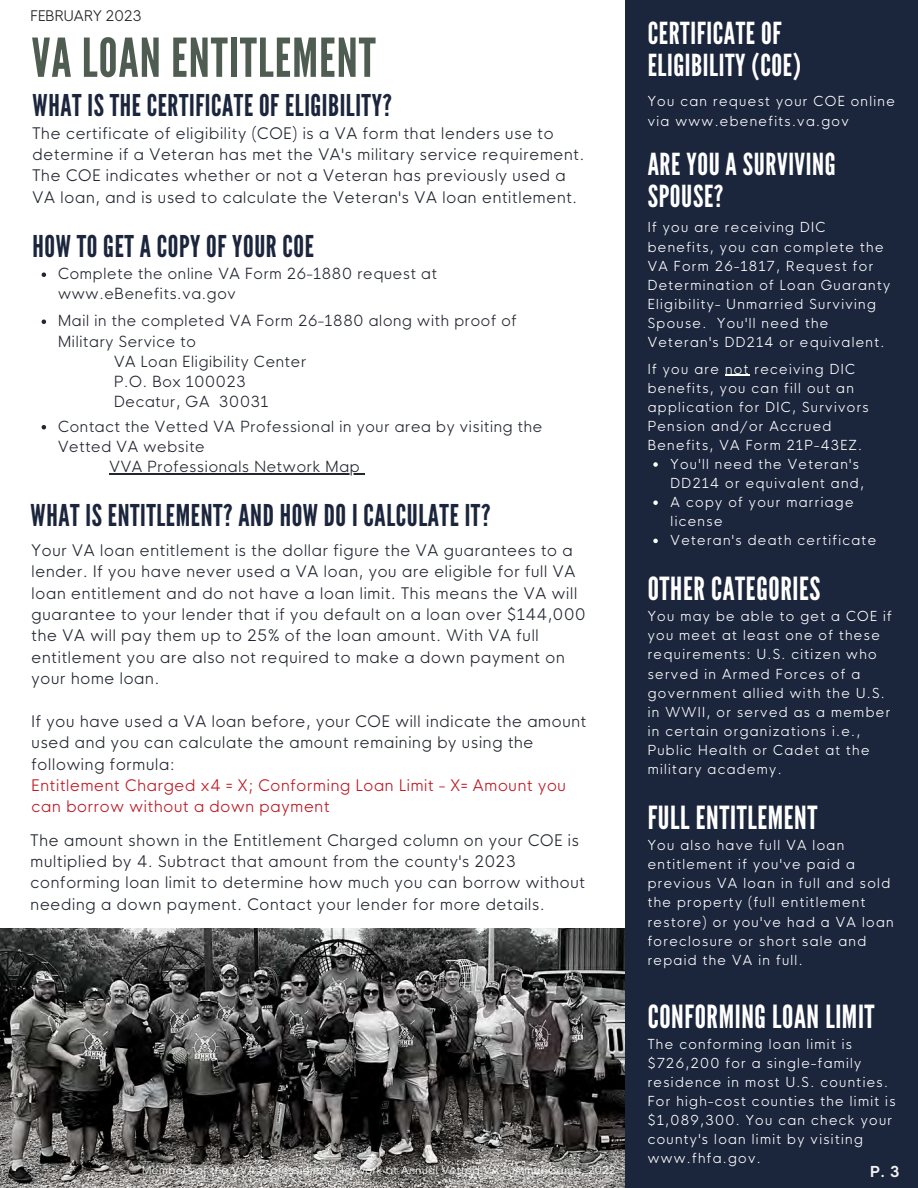
<style>
.page{position:relative;width:918px;height:1188px;background:#fff}
.page>*{position:absolute;margin:0;border:0;box-sizing:border-box;transform-origin:0 0}
.t1{font:53.4px "League Gothic";letter-spacing:.02em;color:#4e5c51}
.t2{font:31.8px "League Gothic";letter-spacing:.02em;color:#fff}
.t3{font:30.3px/31.5px "League Gothic";letter-spacing:.02em;color:#fff}
.t4{font:30px "League Gothic";letter-spacing:.02em;color:#1b253c}
.t5{font:300 15.6px/21.3px "HK Nova";letter-spacing:.05em;color:#222630}
.t6{font:300 15.6px/21.3px "HK Nova";letter-spacing:.05em;color:#bc1823}
.t7{font:300 15px/20.2px "HK Nova";letter-spacing:.05em;color:#222630}
.t8{font:700 14.7px "HK Nova";color:#f2f2f2}
.t9{font:300 14.25px "HK Nova";letter-spacing:.01em;color:#222}
.t10{font:300 13.5px/19px "HK Nova";letter-spacing:.1em;color:#fff}
.t11{font:300 10.65px "HK Nova";letter-spacing:.05em;color:#fff}
</style>
<div class="page">
<svg style="left:0;top:928px;width:626px;height:260px;background:#535252"></svg>
<div style="left:626px;top:0;width:292px;height:1188px;background:#1b253c"></div>
<svg style="left:42px;top:272px;width:4px;height:5px"></svg>
<svg style="left:42px;top:320px;width:4px;height:4px"></svg>
<svg style="left:42px;top:425px;width:4px;height:4px"></svg>
<hr style="left:110px;top:473px;width:251px;height:1px;background:#222630">
<svg style="left:653px;top:462px;width:5px;height:5px"></svg>
<svg style="left:653px;top:500px;width:5px;height:5px"></svg>
<svg style="left:653px;top:539px;width:5px;height:4px"></svg>
<svg style="left:725px;top:375px;width:25px;height:1px"></svg>
<p class="t9" style="left:31px;top:7px;width:113px">FEBRUARY 2023</p>
<h1 class="t1" style="left:32px;top:27px;width:346px">VA LOAN ENTITLEMENT</h1>
<h3 class="t4" style="left:33px;top:88px;width:361px">WHAT IS THE CERTIFICATE OF ELIGIBILITY?</h3>
<p class="t5" style="left:33px;top:122px;width:553px">The certificate of eligibility (COE) is a VA form that lenders use to determine if a Veteran has met the VA's military service requirement.<br>The COE indicates whether or not a Veteran has previously used a VA loan, and is used to calculate the Veteran's VA loan entitlement.</p>
<h3 class="t4" style="left:33px;top:229px;width:283px">HOW TO GET A COPY OF YOUR COE</h3>
<p class="t7" style="left:58px;top:263px;width:380px">Complete the online VA Form 26-1880 request at www.eBenefits.va.gov</p>
<p class="t7" style="left:58px;top:311px;width:460px">Mail in the completed VA Form 26-1880 along with proof of</p>
<p class="t7" style="left:58px;top:331px;width:139px">Military Service to</p>
<p class="t7" style="left:114px;top:351px;width:194px">VA Loan Eligibility Center</p>
<p class="t7" style="left:114px;top:371px;width:133px">P.O. Box 100023</p>
<p class="t7" style="left:114px;top:392px;width:156px">Decatur, GA 30031</p>
<p class="t7" style="left:58px;top:416px;width:486px">Contact the Vetted VA Professional in your area by visiting the</p>
<p class="t7" style="left:58px;top:436px;width:148px">Vetted VA website</p>
<p class="t7" style="left:110px;top:456px;width:252px">VVA Professionals Network Map</p>
<h3 class="t4" style="left:31px;top:498px;width:461px">WHAT IS ENTITLEMENT? AND HOW DO I CALCULATE IT?</h3>
<p class="t5" style="left:32px;top:539px;width:555px">Your VA loan entitlement is the dollar figure the VA guarantees to a lender. If you have never used a VA loan, you are eligible for full VA loan entitlement and do not have a loan limit. This means the VA will guarantee to your lender that if you default on a loan over $144,000 the VA will pay them up to 25% of the loan amount. With VA full entitlement you are also not required to make a down payment on your home loan.</p>
<p class="t5" style="left:32px;top:710px;width:556px">If you have used a VA loan before, your COE will indicate the amount used and you can calculate the amount remaining by using the following formula:</p>
<p class="t6" style="left:32px;top:775px;width:536px">Entitlement Charged x4 = X; Conforming Loan Limit - X= Amount you can borrow without a down payment</p>
<p class="t5" style="left:31px;top:829px;width:556px">The amount shown in the Entitlement Charged column on your COE is multiplied by 4. Subtract that amount from the county's 2023 conforming loan limit to determine how much you can borrow without needing a down payment. Contact your lender for more details.</p>
<p class="t11" style="left:142px;top:1163px;width:475px">Members of the VVA Professionals Network at Annual Vetted VA Summer Camp, 2022</p>
<h3 class="t3" style="left:648px;top:18px;width:135px">CERTIFICATE OF</h3>
<h3 class="t3" style="left:648px;top:50px;width:155px">ELIGIBILITY (COE)</h3>
<p class="t10" style="left:648px;top:92px;width:249px">You can request your COE online via www.ebenefits.va.gov</p>
<h3 class="t3" style="left:648px;top:149px;width:189px">ARE YOU A SURVIVING<br>SPOUSE?</h3>
<p class="t10" style="left:648px;top:218px;width:244px">If you are receiving DIC benefits, you can complete the<br>VA Form 26-1817, Request for<br>Determination of Loan Guaranty<br>Eligibility- Unmarried Surviving<br>Spouse. You'll need the<br>Veteran's DD214 or equivalent.</p>
<p class="t10" style="left:648px;top:359px;width:223px">If you are not receiving DIC benefits, you can fill out an application for DIC, Survivors<br>Pension and/or Accrued<br>Benefits, VA Form 21P-43EZ.</p>
<p class="t10" style="left:671px;top:454px;width:207px">You'll need the Veteran's<br>DD214 or equivalent and,<br>A copy of your marriage license<br>Veteran's death certificate</p>
<h2 class="t2" style="left:648px;top:571px;width:174px">OTHER CATEGORIES</h2>
<p class="t10" style="left:648px;top:607px;width:246px">You may be able to get a COE if you meet at least one of these requirements: U.S. citizen who served in Armed Forces of a government allied with the U.S. in WWII, or served as a member in certain organizations i.e.,<br>Public Health or Cadet at the military academy.</p>
<h2 class="t2" style="left:648px;top:800px;width:171px">FULL ENTITLEMENT</h2>
<p class="t10" style="left:648px;top:836px;width:247px">You also have full VA loan entitlement if you've paid a previous VA loan in full and sold the property (full entitlement restore) or you've had a VA loan foreclosure or short sale and repaid the VA in full.</p>
<h2 class="t2" style="left:648px;top:998px;width:228px">CONFORMING LOAN LIMIT</h2>
<p class="t10" style="left:648px;top:1034px;width:249px">The conforming loan limit is $726,200 for a single-family residence in most U.S. counties.<br>For high-cost counties the limit is $1,089,300. You can check your county's loan limit by visiting www.fhfa.gov.</p>
<p class="t8" style="left:870px;top:1163px;width:31px">P. 3</p>
</div>
